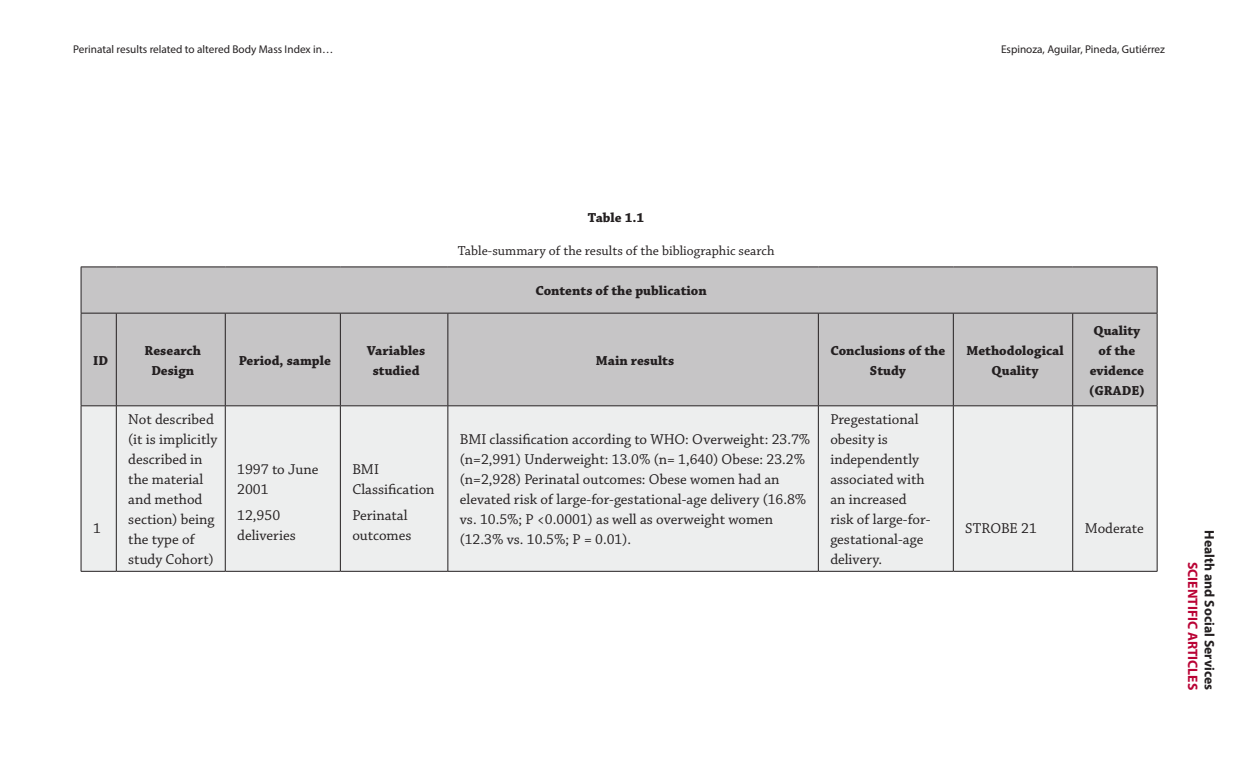
<style>
.page{position:relative;width:1260px;height:765px;background:#fff}
.page>*{position:absolute;margin:0;border:0;box-sizing:border-box;transform-origin:0 0}
.TablasTexto{font:15px/20px "Chaparral Pro";color:#231f20}
.TablasTitulos{font:700 13.75px/20px "Chaparral Pro";color:#231f20;text-align:center}
.PieTbls{font:13.75px "Chaparral Pro";color:#231f20}
.t1{font:700 13.75px "Myriad Pro";color:#231f20}
.t2{font:700 13.75px "Myriad Pro";color:#b90335}
.PieTbls-2{font:700 13.75px "Chaparral Pro";color:#231f20}
.t3{font:11.25px "Myriad Pro";color:#231f20}
</style>
<div class="page">
<div style="left:82px;top:268px;width:1075px;height:138px;background:#c6c5c6"></div>
<div style="left:82px;top:407px;width:1075px;height:164px;background:#edeeee"></div>
<hr style="left:81px;top:406px;width:1px;height:165px;background:#231f20">
<hr style="left:116px;top:406px;width:1px;height:165px;background:#231f20">
<hr style="left:225px;top:406px;width:1px;height:165px;background:#231f20">
<hr style="left:340px;top:406px;width:1px;height:165px;background:#231f20">
<hr style="left:448px;top:406px;width:1px;height:165px;background:#231f20">
<hr style="left:818px;top:406px;width:1px;height:165px;background:#231f20">
<hr style="left:953px;top:406px;width:1px;height:165px;background:#231f20">
<hr style="left:1072px;top:406px;width:1px;height:165px;background:#231f20">
<hr style="left:1157px;top:406px;width:1px;height:165px;background:#231f20">
<hr style="left:81px;top:571px;width:35px;height:1px;background:#231f20">
<hr style="left:116px;top:571px;width:109px;height:1px;background:#231f20">
<hr style="left:225px;top:571px;width:115px;height:1px;background:#231f20">
<hr style="left:340px;top:571px;width:108px;height:1px;background:#231f20">
<hr style="left:448px;top:571px;width:370px;height:1px;background:#231f20">
<hr style="left:818px;top:571px;width:135px;height:1px;background:#231f20">
<hr style="left:953px;top:571px;width:120px;height:1px;background:#231f20">
<hr style="left:1073px;top:571px;width:84px;height:1px;background:#231f20">
<hr style="left:81px;top:267px;width:35px;height:1px;background:#231f20">
<hr style="left:81px;top:267px;width:1px;height:46px;background:#231f20">
<hr style="left:116px;top:267px;width:109px;height:1px;background:#231f20">
<hr style="left:225px;top:267px;width:115px;height:1px;background:#231f20">
<hr style="left:340px;top:267px;width:108px;height:1px;background:#231f20">
<hr style="left:448px;top:267px;width:370px;height:1px;background:#231f20">
<hr style="left:818px;top:267px;width:135px;height:1px;background:#231f20">
<hr style="left:953px;top:267px;width:120px;height:1px;background:#231f20">
<hr style="left:1073px;top:267px;width:84px;height:1px;background:#231f20">
<hr style="left:1157px;top:267px;width:1px;height:46px;background:#231f20">
<hr style="left:81px;top:313px;width:35px;height:1px;background:#231f20">
<hr style="left:81px;top:313px;width:1px;height:93px;background:#231f20">
<hr style="left:81px;top:406px;width:35px;height:1px;background:#231f20">
<hr style="left:116px;top:313px;width:109px;height:1px;background:#231f20">
<hr style="left:116px;top:313px;width:1px;height:93px;background:#231f20">
<hr style="left:116px;top:406px;width:109px;height:1px;background:#231f20">
<hr style="left:225px;top:313px;width:115px;height:1px;background:#231f20">
<hr style="left:225px;top:313px;width:1px;height:93px;background:#231f20">
<hr style="left:225px;top:406px;width:115px;height:1px;background:#231f20">
<hr style="left:340px;top:313px;width:108px;height:1px;background:#231f20">
<hr style="left:340px;top:313px;width:1px;height:93px;background:#231f20">
<hr style="left:340px;top:406px;width:108px;height:1px;background:#231f20">
<hr style="left:448px;top:313px;width:370px;height:1px;background:#231f20">
<hr style="left:448px;top:313px;width:1px;height:93px;background:#231f20">
<hr style="left:448px;top:406px;width:370px;height:1px;background:#231f20">
<hr style="left:818px;top:313px;width:135px;height:1px;background:#231f20">
<hr style="left:818px;top:313px;width:1px;height:93px;background:#231f20">
<hr style="left:818px;top:406px;width:135px;height:1px;background:#231f20">
<hr style="left:953px;top:313px;width:120px;height:1px;background:#231f20">
<hr style="left:953px;top:313px;width:1px;height:93px;background:#231f20">
<hr style="left:953px;top:406px;width:120px;height:1px;background:#231f20">
<hr style="left:1073px;top:313px;width:84px;height:1px;background:#231f20">
<hr style="left:1072px;top:313px;width:1px;height:93px;background:#231f20">
<hr style="left:1157px;top:313px;width:1px;height:93px;background:#231f20">
<hr style="left:1073px;top:406px;width:84px;height:1px;background:#231f20">
<p class="t3" style="left:73px;top:42px;width:262px">Perinatal results related to altered Body Mass Index in…</p>
<p class="t3" style="left:1001px;top:43px;width:166px">Espinoza, Aguilar, Pineda, Gutiérrez</p>
<p class="PieTbls-2" style="left:588px;top:210px;width:58px">Table 1.1</p>
<p class="PieTbls" style="left:458px;top:243px;width:318px">Table-summary of the results of the bibliographic search</p>
<p class="TablasTitulos" style="left:535px;top:281px;width:173px">Contents of the publication</p>
<p class="TablasTitulos" style="left:93px;top:351px;width:17px">ID</p>
<p class="TablasTitulos" style="left:145px;top:341px;width:58px">Research<br>Design</p>
<p class="TablasTitulos" style="left:239px;top:351px;width:94px">Period, sample</p>
<p class="TablasTitulos" style="left:367px;top:341px;width:60px">Variables studied</p>
<p class="TablasTitulos" style="left:596px;top:351px;width:80px">Main results</p>
<p class="TablasTitulos" style="left:830px;top:341px;width:116px">Conclusions of the<br>Study</p>
<p class="TablasTitulos" style="left:966px;top:341px;width:99px">Methodological<br>Quality</p>
<p class="TablasTitulos" style="left:1089px;top:321px;width:58px">Quality of the evidence (GRADE)</p>
<p class="TablasTexto" style="left:93px;top:518px;width:9px">1</p>
<p class="TablasTexto" style="left:128px;top:410px;width:90px">Not described (it is implicitly described in the material and method section) being the type of study Cohort)</p>
<p class="TablasTexto" style="left:237px;top:460px;width:83px">1997 to June<br>2001</p>
<p class="TablasTexto" style="left:237px;top:506px;width:60px">12,950 deliveries</p>
<p class="TablasTexto" style="left:352px;top:460px;width:84px">BMI<br>Classification</p>
<p class="TablasTexto" style="left:352px;top:506px;width:61px">Perinatal outcomes</p>
<p class="TablasTexto" style="left:460px;top:430px;width:352px">BMI classification according to WHO: Overweight: 23.7% (n=2,991) Underweight: 13.0% (n= 1,640) Obese: 23.2% (n=2,928) Perinatal outcomes: Obese women had an elevated risk of large-for-gestational-age delivery (16.8% vs. 10.5%; P &lt;0.0001) as well as overweight women (12.3% vs. 10.5%; P = 0.01).</p>
<p class="TablasTexto" style="left:830px;top:410px;width:102px">Pregestational obesity is independently associated with an increased risk of large-for&shy;gestational-age delivery.</p>
<p class="TablasTexto" style="left:965px;top:518px;width:73px">STROBE 21</p>
<p class="TablasTexto" style="left:1085px;top:518px;width:61px">Moderate</p>
<p class="t1" style="left:1218px;top:530px;width:161px;rotate:90deg">Health and Social Services</p>
<p class="t2" style="left:1202px;top:562px;width:130px;rotate:90deg">SCIENTIFIC ARTICLES</p>
</div>
